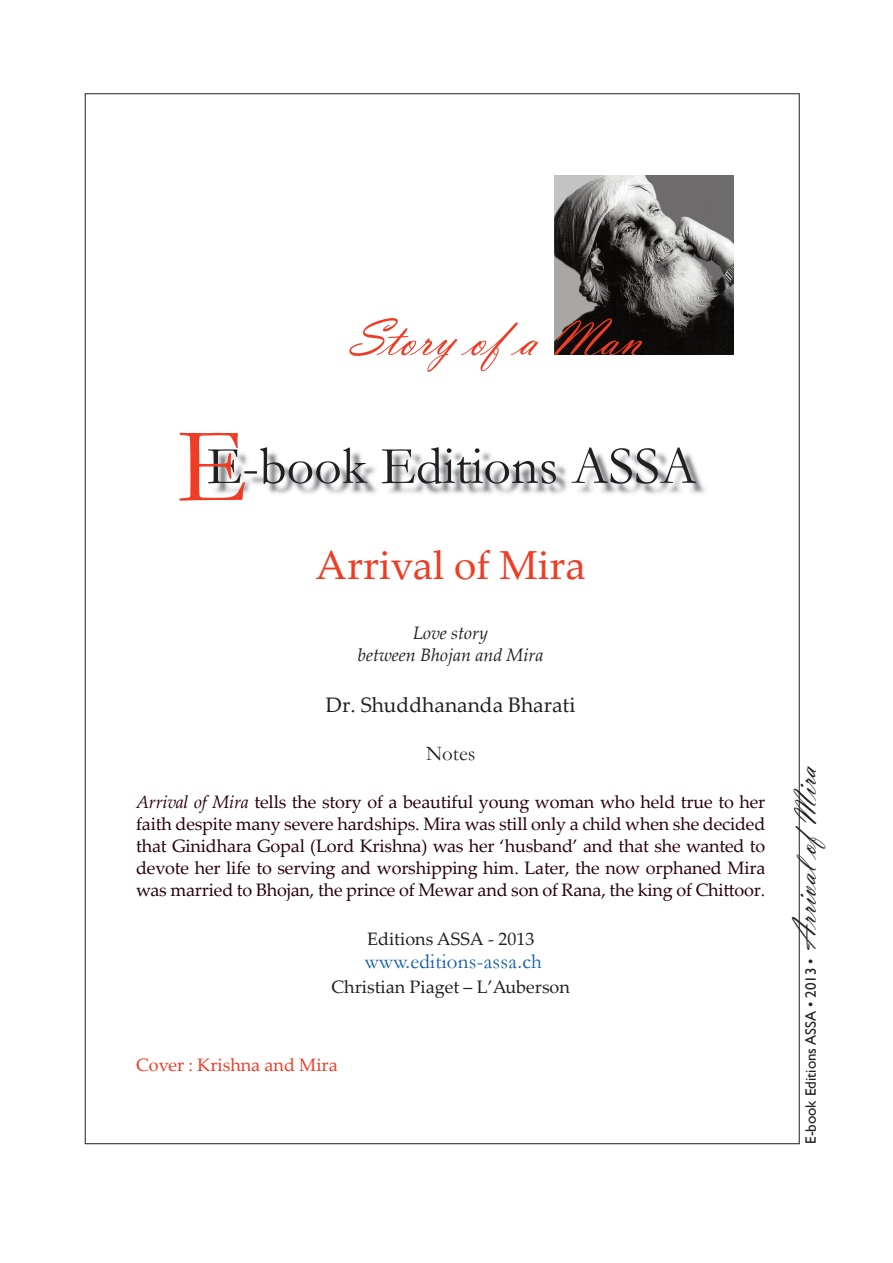
<style>
.page{position:relative;width:893px;height:1263px;background:#fff}
.page>*{position:absolute;margin:0;border:0;box-sizing:border-box;transform-origin:0 0}
.t1{font:54px "Garamond";color:#231f20}
.t2{font:54px "Vladimir Script";color:#ef3c25}
.t3{font:40.5px "Palatino Linotype";color:#ef3c25}
.t4{font:21px "Palatino Linotype";color:#231f20}
.t5{font:21px "Garamond";letter-spacing:.015em;color:#0c5aa9}
.t6{font:21px "Garamond";color:#231f20}
.t7{font:18px/21.9px "Palatino Linotype";letter-spacing:-.01em;color:#29000b;text-align:justify}
.t8{font:18px "Palatino Linotype";color:#231f20}
.t9{font:italic 18px/21.9px "Palatino Linotype";color:#231f20;text-align:center}
.t10{font:18px "Palatino Linotype";color:#ef3c25}
.t11{font:15px "Gill Sans";color:#231f20}
.s1{font-size:108px;color:#ef3c25}
.s2{font-style:italic}
.s3{font-family:"Vladimir Script";font-size:33px}
</style>
<div class="page">
<img style="left:214px;top:452px;width:492px;height:43px">
<img style="left:555px;top:176px;width:178px;height:178px">
<h1 class="t2" style="left:349px;top:306px;width:293px">Story of a Man</h1>
<h1 class="t1" style="left:177px;top:436px;width:521px"><span class="s1">E</span>E-book Editions ASSA</h1>
<h2 class="t3" style="left:316px;top:550px;width:272px">Arrival of Mira</h2>
<p class="t9" style="left:358px;top:624px;width:187px">Love story<br>between Bhojan and Mira</p>
<p class="t4" style="left:326px;top:697px;width:251px">Dr. Shuddhananda Bharati</p>
<p class="t6" style="left:426px;top:742px;width:51px">Notes</p>
<p class="t7" style="left:136px;top:793px;width:631px"><span class="s2">Arrival of Mira</span> tells the story of a beautiful young woman who held true to her faith despite many severe hardships. Mira was still only a child when she decided that Ginidhara Gopal (Lord Krishna) was her ‘husband’ and that she wanted to devote her life to serving and worshipping him. Later, the now orphaned Mira was married to Bhojan, the prince of Mewar and son of Rana, the king of Chittoor.</p>
<p class="t8" style="left:367px;top:932px;width:169px">Editions ASSA - 2013</p>
<p class="t5" style="left:365px;top:950px;width:178px">www.editions-assa.ch</p>
<p class="t8" style="left:331px;top:979px;width:240px">Christian Piaget – L’Auberson</p>
<p class="t10" style="left:136px;top:1058px;width:203px">Cover : Krishna and Mira</p>
<p class="t11" style="left:802px;top:1144px;width:383px;rotate:-90deg">E-book Editions ASSA • 2013 • <span class="s3">ArrivalofMira</span></p>
</div>
